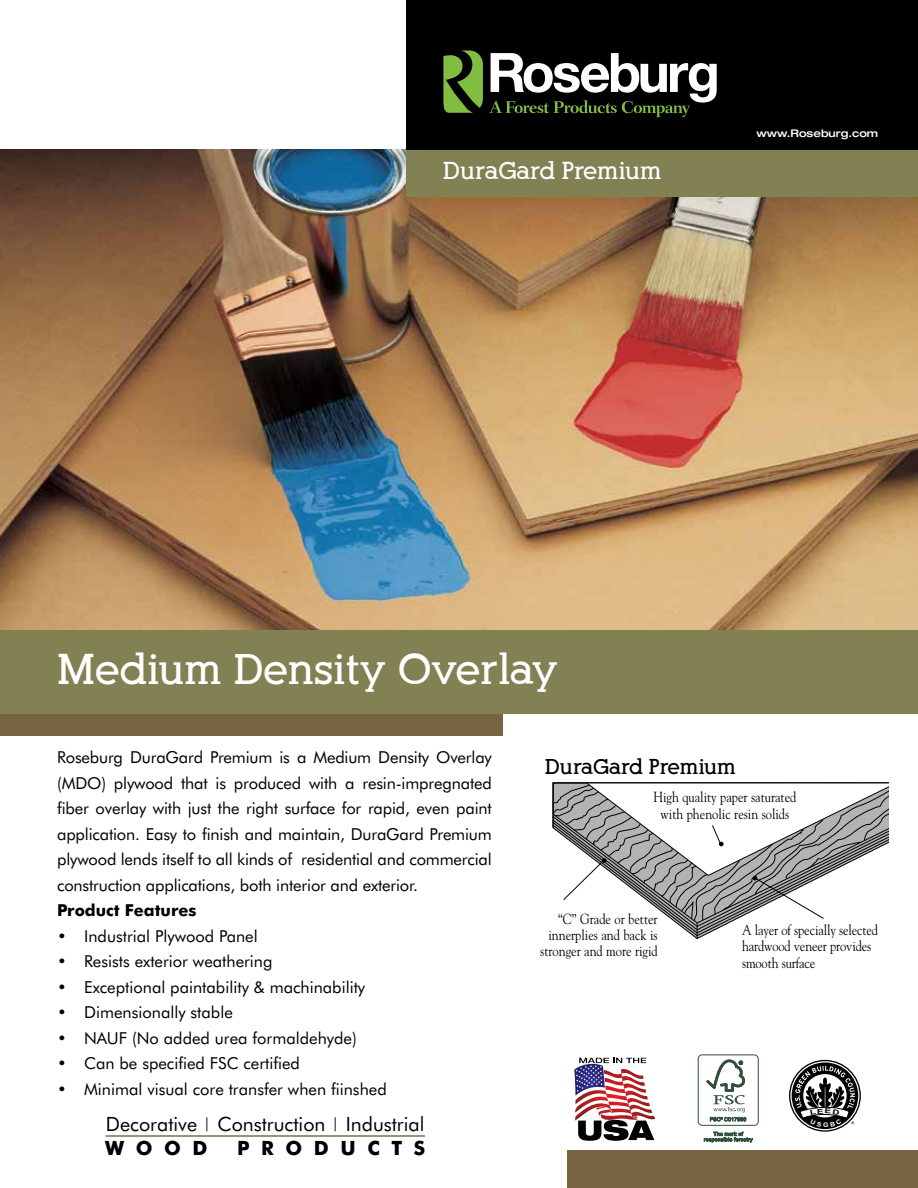
<style>
.page{position:relative;width:918px;height:1188px;background:#fff}
.page>*{position:absolute;margin:0;border:0;box-sizing:border-box;transform-origin:0 0}
.t1{font:700 42px "Alexandria FLF";color:#fff}
.t2{font:700 24px "Alexandria FLF";color:#fff}
.t3{font:700 21px "Alexandria FLF";color:#000}
.t4{font:19.65px/23.5px "Futura BT";color:#000}
.t5{font:700 19.65px "Futura BT";letter-spacing:.59em;color:#000}
.t6{font:16.5px/25.5px "Futura BT";color:#000;text-align:justify}
.t7{font:700 16.5px "Futura BT";color:#000}
.t8{font:14.55px/16.4px "Goudy";color:#000;scale:.85 1}
.t9{font:500 expanded 10.5px "Helvetica Neue";color:#fff}
.s1{font-size:14.1px}
.s2{font-weight:700}
</style>
<div class="page">
<img style="left:0;top:150px;width:918px;height:480px">
<svg style="left:552px;top:782px;width:337px;height:156px"></svg>
<div style="left:567px;top:1151px;width:351px;height:37px;background:#776441"></div>
<div style="left:0;top:630px;width:918px;height:84px;background:#818154"></div>
<div style="left:406px;top:150px;width:512px;height:47px;background:#818154"></div>
<div style="left:0;top:714px;width:502px;height:22px;background:#776441"></div>
<hr style="left:106px;top:1135px;width:319px;height:2px;background:#776441">
<svg style="left:574px;top:1058px;width:82px;height:83px"></svg>
<div style="left:698px;top:1055px;width:61px;height:71px;border:1px solid #32503c;border-radius:4px"></div>
<svg style="left:706px;top:1060px;width:40px;height:61px"></svg>
<svg style="left:704px;top:1132px;width:49px;height:10px"></svg>
<div style="left:407px;top:0;width:511px;height:150px;background:#000"></div>
<svg style="left:443px;top:50px;width:40px;height:63px"></svg>
<svg style="left:490px;top:53px;width:227px;height:64px"></svg>
<svg style="left:789px;top:1060px;width:72px;height:72px"></svg>
<h2 class="t2" style="left:443px;top:158px;width:220px">DuraGard Premium</h2>
<p class="t9" style="left:756px;top:127px;width:123px">www.Roseburg.com</p>
<h1 class="t1" style="left:57px;top:647px;width:502px">Medium Density Overlay</h1>
<p class="t6" style="left:57px;top:744px;width:436px">Roseburg DuraGard Premium is a Medium Density Overlay (MDO) plywood that is produced with a resin-impregnated fiber overlay with just the right surface for rapid, even paint application. Easy to finish and maintain, DuraGard Premium plywood lends itself to all kinds of residential and commercial construction applications, both interior and exterior.</p>
<p class="t7" style="left:57px;top:900px;width:141px">Product Features</p>
<p class="t6" style="left:57px;top:923px;width:202px">• Industrial Plywood Panel</p>
<p class="t6" style="left:57px;top:948px;width:217px">• Resists exterior weathering</p>
<p class="t6" style="left:57px;top:974px;width:310px">• Exceptional paintability &amp; machinability</p>
<p class="t6" style="left:57px;top:999px;width:177px">• Dimensionally stable</p>
<p class="t6" style="left:57px;top:1025px;width:301px">• NAUF (No added urea formaldehyde)</p>
<p class="t6" style="left:57px;top:1050px;width:244px">• Can be specified FSC certified</p>
<p class="t6" style="left:57px;top:1076px;width:331px">• Minimal visual core transfer when fiinshed</p>
<p class="t4" style="left:105px;top:1112px;width:321px">Decorative <span class="s1">|</span> Construction <span class="s1">|</span> Industrial<br><span class="s2">WOOD</span></p>
<p class="t5" style="left:237px;top:1136px;width:190px">PRODUCTS</p>
<p class="t3" style="left:545px;top:755px;width:193px">DuraGard Premium</p>
<p class="t8" style="left:653px;top:789px;width:170px;text-align:center">High quality paper saturated with phenolic resin solids</p>
<p class="t8" style="left:540px;top:910px;width:140px;text-align:right">“C” Grade or better innerplies and back is stronger and more rigid</p>
<p class="t8" style="left:742px;top:921px;width:162px">A layer of specially selected hardwood veneer provides smooth surface</p>
</div>
